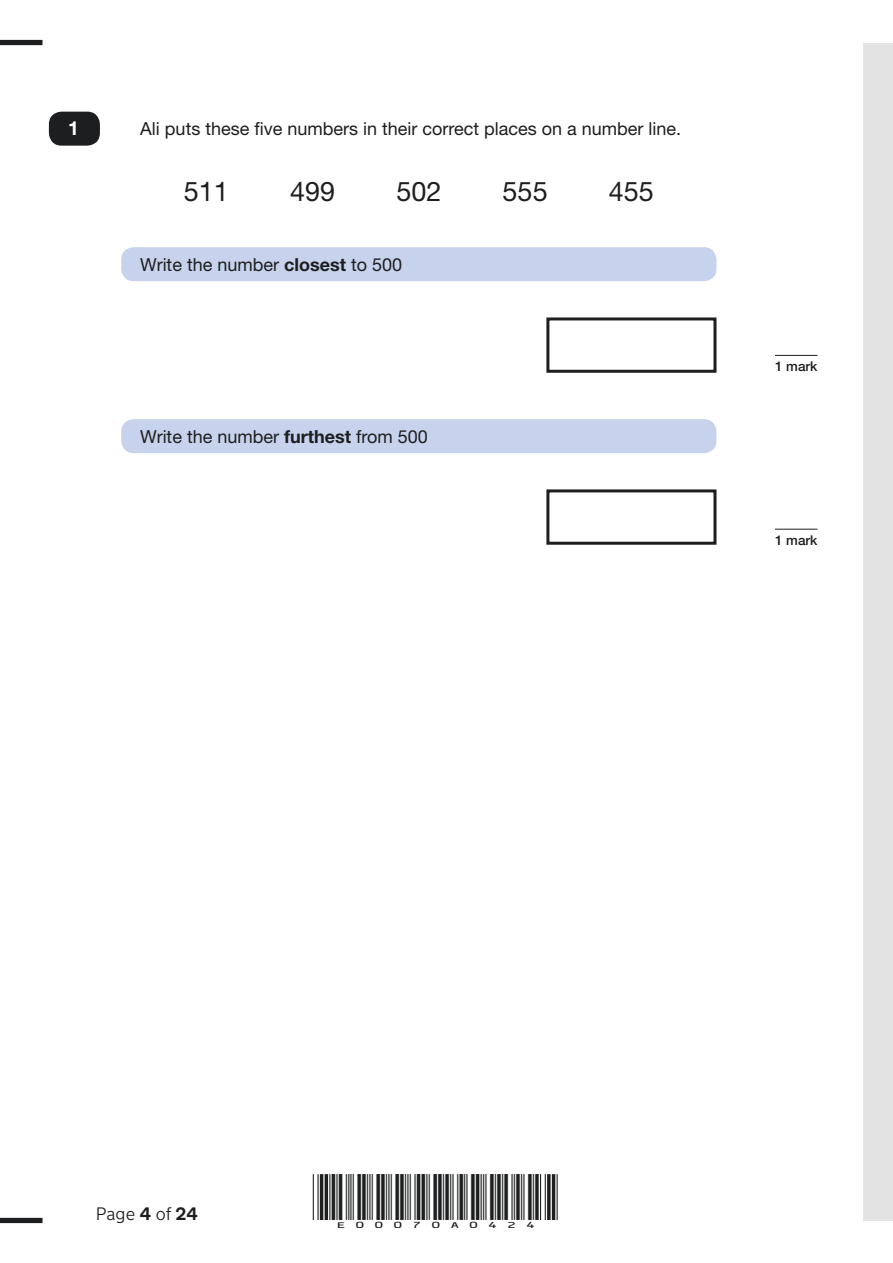
<style>
.page{position:relative;width:893px;height:1263px;background:#fff}
.page>*{position:absolute;margin:0;border:0;box-sizing:border-box;transform-origin:0 0}
.t1{font:27px "Helvetica Neue LT Std Roman 3";color:#1d1e1f}
.t2{font:700 19.5px "Helvetica Neue LT Std";color:#fff}
.t3{font:18px "Helvetica Neue LT Std Roman 3";color:#1d1e1f}
.t4{font:300 18px "New Transport";color:#1d1e1f}
.t5{font:15px "ID Automation HC39 M";color:#1d1e1f;scale:1.3 1}
.t6{font:500 13.5px "Helvetica Neue LT Std";color:#1d1e1f}
.s1{font-family:"Helvetica Neue LT Std";font-weight:700}
.s2{font-weight:700}
</style>
<div class="page">
<div style="left:121px;top:247px;width:595px;height:34px;background:#c7d2ec;border-radius:13px"></div>
<div style="left:546px;top:317px;width:170px;height:56px;border:3px solid #1d1e1f"></div>
<div style="left:121px;top:419px;width:595px;height:34px;background:#c7d2ec;border-radius:13px"></div>
<div style="left:546px;top:489px;width:170px;height:56px;border:3px solid #1d1e1f"></div>
<div style="left:49px;top:112px;width:51px;height:34px;background:#1d1e1f;border-radius:13px"></div>
<hr style="left:775px;top:355px;width:42px;height:1px;background:#1d1e1f">
<hr style="left:775px;top:529px;width:42px;height:1px;background:#1d1e1f">
<hr style="left:329px;top:1174px;width:1px;height:46px;background:#1d1e1f">
<hr style="left:317px;top:1174px;width:2px;height:46px;background:#1d1e1f">
<hr style="left:313px;top:1174px;width:1px;height:46px;background:#1d1e1f">
<hr style="left:325px;top:1174px;width:3px;height:46px;background:#1d1e1f">
<hr style="left:320px;top:1174px;width:3px;height:46px;background:#1d1e1f">
<hr style="left:557px;top:1174px;width:1px;height:46px;background:#1d1e1f">
<hr style="left:545px;top:1174px;width:1px;height:46px;background:#1d1e1f">
<hr style="left:540px;top:1174px;width:1px;height:46px;background:#1d1e1f">
<hr style="left:552px;top:1174px;width:3px;height:46px;background:#1d1e1f">
<svg style="left:547px;top:1174px;width:4px;height:46px"></svg>
<div style="left:0;top:40px;width:43px;height:5px;background:#1d1e1f"></div>
<div style="left:0;top:1218px;width:43px;height:5px;background:#1d1e1f"></div>
<div style="left:863px;top:43px;width:30px;height:1177px;background:#e3e3e3"></div>
<p class="t2" style="left:68px;top:116px;width:12px">1</p>
<p class="t3" style="left:140px;top:118px;width:542px">Ali puts these five numbers in their correct places on a number line.</p>
<h1 class="t1" style="left:184px;top:175px;width:47px">511</h1>
<h1 class="t1" style="left:290px;top:175px;width:47px">499</h1>
<h1 class="t1" style="left:396px;top:175px;width:47px">502</h1>
<h1 class="t1" style="left:503px;top:175px;width:47px">555</h1>
<h1 class="t1" style="left:609px;top:175px;width:47px">455</h1>
<p class="t3" style="left:140px;top:253px;width:263px">Write the number <span class="s1">closest</span> to 500</p>
<p class="t3" style="left:140px;top:425px;width:289px">Write the number <span class="s1">furthest</span> from 500</p>
<p class="t6" style="left:775px;top:358px;width:44px">1 mark</p>
<p class="t6" style="left:775px;top:532px;width:44px">1 mark</p>
<p class="t4" style="left:96px;top:1203px;width:104px">Page <span class="s2">4</span> of <span class="s2">24</span></p>
<p class="t5" style="left:332px;top:1206px;width:162px">E00070A0424</p>
</div>
